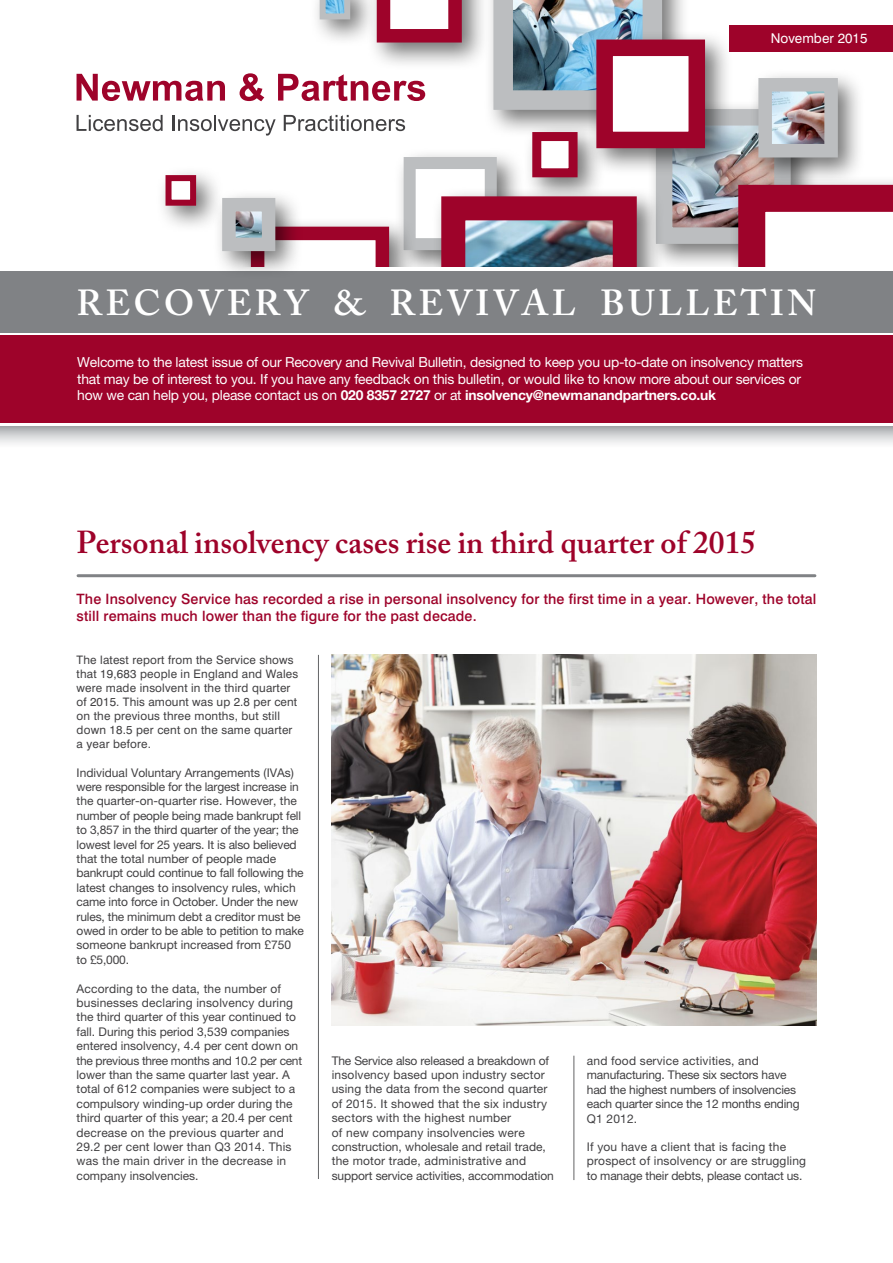
<style>
.page{position:relative;width:893px;height:1263px;background:#fff}
.page>*{position:absolute;margin:0;border:0;box-sizing:border-box;transform-origin:0 0}
.t1{font:600 36px "Adobe Caslon Pro";letter-spacing:.09em;color:#fff}
.t2{font:600 31.5px "Adobe Caslon Pro";color:#9e032a}
.t3{font:500 14.25px/17.1px "Swiss 721 BT";letter-spacing:.01em;color:#9e032a}
.t4{font:13.8px/16.6px "Helvetica Neue";letter-spacing:-.015em;color:#fff}
.t5{font:13.5px "Swiss 721 BT";letter-spacing:.005em;color:#fff}
.t6{font:12px/14.4px "Helvetica Neue";color:#414042}
.t7{font:11.7px/14.1px "Swiss 721 BT";letter-spacing:.015em;color:#414042}
.s1{font-weight:700}
</style>
<div class="page">
<div style="left:0;top:424px;width:893px;height:24px;background:linear-gradient(to bottom,#9ea1a4,#fff)"></div>
<div style="left:646px;top:99px;width:173px;height:173px;background:#000;opacity:.55"></div>
<img style="left:673px;top:126px;width:76px;height:101px">
<div style="left:656px;top:109px;width:135px;height:135px;border:16px solid #bcbec0"></div>
<div style="left:484px;top:0;width:206px;height:137px;background:#000;opacity:.55"></div>
<img style="left:493px;top:0;width:169px;height:110px">
<div style="left:523px;top:122px;width:82px;height:83px;background:#000;opacity:.55"></div>
<div style="left:532px;top:132px;width:46px;height:45px;background:#fff;border:9px solid #9e032a"></div>
<div style="left:749px;top:68px;width:116px;height:117px;background:#000;opacity:.55"></div>
<img style="left:773px;top:93px;width:50px;height:49px">
<div style="left:758px;top:78px;width:80px;height:79px;border:14px solid #bcbec0"></div>
<div style="left:394px;top:147px;width:131px;height:131px;background:#000;opacity:.55"></div>
<div style="left:404px;top:157px;width:93px;height:93px;background:#fff;border:12px solid #bcbec0"></div>
<div style="left:432px;top:187px;width:232px;height:232px;background:#000;opacity:.55"></div>
<img style="left:466px;top:221px;width:146px;height:47px">
<div style="left:441px;top:196px;width:196px;height:196px;border:24px solid #9e032a"></div>
<div style="left:587px;top:30px;width:146px;height:146px;background:#000;opacity:.55"></div>
<div style="left:596px;top:40px;width:109px;height:108px;background:#fff;border:16px solid #9e032a"></div>
<div style="left:156px;top:165px;width:68px;height:69px;background:#000;opacity:.55"></div>
<div style="left:166px;top:175px;width:30px;height:31px;background:#fff;border:6px solid #9e032a"></div>
<div style="left:310px;top:0;width:68px;height:47px;background:#000;opacity:.55"></div>
<svg style="left:320px;top:0;width:30px;height:19px"></svg>
<div style="left:367px;top:0;width:123px;height:70px;background:#000;opacity:.55"></div>
<svg style="left:377px;top:0;width:85px;height:43px"></svg>
<div style="left:241px;top:217px;width:176px;height:176px;background:#000;opacity:.55"></div>
<div style="left:251px;top:227px;width:138px;height:138px;background:#fff;border:14px solid #9e032a"></div>
<div style="left:729px;top:175px;width:164px;height:235px;background:#000;opacity:.55"></div>
<svg style="left:738px;top:185px;width:155px;height:83px"></svg>
<div style="left:0;top:268px;width:893px;height:158px;background:#fff"></div>
<div style="left:0;top:271px;width:893px;height:62px;background:#808285"></div>
<div style="left:0;top:335px;width:893px;height:88px;background:#9e032a"></div>
<div style="left:213px;top:188px;width:90px;height:91px;background:#000;opacity:.55"></div>
<img style="left:237px;top:213px;width:23px;height:23px">
<div style="left:222px;top:198px;width:53px;height:53px;border:14px solid #bcbec0"></div>
<svg style="left:77px;top:74px;width:148px;height:27px"></svg>
<svg style="left:240px;top:73px;width:24px;height:28px"></svg>
<svg style="left:278px;top:74px;width:147px;height:27px"></svg>
<svg style="left:77px;top:115px;width:86px;height:16px"></svg>
<hr style="left:172px;top:115px;width:3px;height:16px;background:#414042">
<svg style="left:178px;top:115px;width:98px;height:21px"></svg>
<svg style="left:284px;top:115px;width:121px;height:16px"></svg>
<div style="left:730px;top:26px;width:163px;height:26px;background:#9e032a"></div>
<hr style="left:318px;top:655px;width:1px;height:524px;background:#636466">
<hr style="left:573px;top:1056px;width:1px;height:124px;background:#636466">
<hr style="left:78px;top:574px;width:737px;height:3px;background:#808285">
<img style="left:332px;top:655px;width:484px;height:370px">
<p class="t5" style="left:771px;top:30px;width:98px">November 2015</p>
<h1 class="t1" style="left:77px;top:281px;width:741px">RECOVERY &amp; REVIVAL BULLETIN</h1>
<p class="t4" style="left:77px;top:354px;width:727px">Welcome to the latest issue of our Recovery and Revival Bulletin, designed to keep you up-to-date on insolvency matters that may be of interest to you. If you have any feedback on this bulletin, or would like to know more about our services or how we can help you, please contact us on <span class="s1">020 8357 2727</span> or at <span class="s1">insolvency@newmanandpartners.co.uk</span></p>
<h2 class="t2" style="left:77px;top:523px;width:681px">Personal insolvency cases rise in third quarter of 2015</h2>
<p class="t3" style="left:77px;top:590px;width:741px">The Insolvency Service has recorded a rise in personal insolvency for the first time in a year. However, the total still remains much lower than the figure for the past decade.</p>
<p class="t7" style="left:77px;top:652px;width:223px">The latest report from the Service shows that 19,683 people in England and Wales were made insolvent in the third quarter of 2015. This amount was up 2.8 per cent on the previous three months, but still down 18.5 per cent on the same quarter a year before.</p>
<p class="t6" style="left:77px;top:765px;width:229px">Individual Voluntary Arrangements (IVAs) were responsible for the largest increase in the quarter-on-quarter rise. However, the number of people being made bankrupt fell to 3,857 in the third quarter of the year; the lowest level for 25 years. It is also believed that the total number of people made bankrupt could continue to fall following the latest changes to insolvency rules, which came into force in October. Under the new rules, the minimum debt a creditor must be owed in order to be able to petition to make someone bankrupt increased from £750 to £5,000.</p>
<p class="t6" style="left:77px;top:981px;width:227px">According to the data, the number of businesses declaring insolvency during the third quarter of this year continued to fall. During this period 3,539 companies entered insolvency, 4.4 per cent down on the previous three months and 10.2 per cent lower than the same quarter last year. A total of 612 companies were subject to a compulsory winding-up order during the third quarter of this year; a 20.4 per cent decrease on the previous quarter and 29.2 per cent lower than Q3 2014. This was the main driver in the decrease in company insolvencies.</p>
<p class="t6" style="left:332px;top:1053px;width:224px">The Service also released a breakdown of insolvency based upon industry sector using the data from the second quarter of 2015. It showed that the six industry sectors with the highest number<br>of new company insolvencies were construction, wholesale and retail trade, the motor trade, administrative and support service activities, accommodation</p>
<p class="t6" style="left:587px;top:1053px;width:214px">and food service activities, and manufacturing. These six sectors have had the highest numbers of insolvencies each quarter since the 12 months ending<br>Q1 2012.</p>
<p class="t6" style="left:587px;top:1139px;width:221px">If you have a client that is facing the prospect of insolvency or are struggling to manage their debts, please contact us.</p>
</div>
